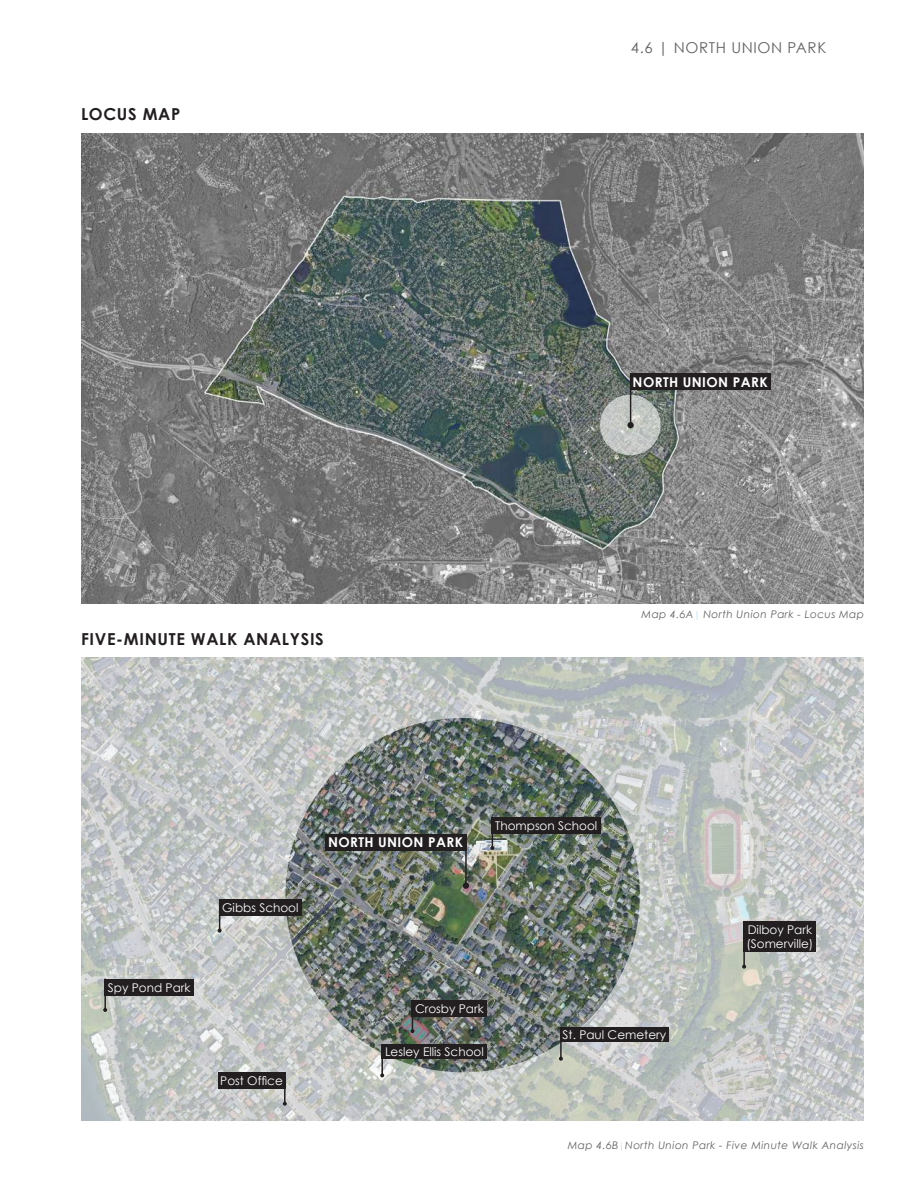
<style>
.page{position:relative;width:918px;height:1188px;background:#fff}
.page>*{position:absolute;margin:0;border:0;box-sizing:border-box;transform-origin:0 0}
.t1{font:700 16.5px "Century Gothic";letter-spacing:.04em;color:#231f20}
.t2{font:15px "Century Gothic";letter-spacing:.04em;color:#626363}
.t3{font:700 13.5px "Century Gothic";letter-spacing:.03em;color:#fff}
.t4{font:12px/14.4px "Century Gothic";color:#fff}
.t5{font:italic 10.5px "Century Gothic";letter-spacing:.04em;color:#626363}
.s1{font-style:normal;font-size:9px;color:#addce9}
</style>
<div class="page">
<img style="left:81px;top:133px;width:783px;height:471px">
<svg style="left:600px;top:395px;width:61px;height:60px;background:#c2c6c2"></svg>
<svg style="left:81px;top:657px;width:783px;height:464px;background:#acb2af"></svg>
<div style="left:630px;top:373px;width:141px;height:17px;background:#231f20"></div>
<hr style="left:630px;top:373px;width:1px;height:51px;background:#231f20">
<div style="left:627px;top:422px;width:7px;height:6px;background:#231f20;border-radius:50%"></div>
<div style="left:325px;top:834px;width:141px;height:17px;background:#231f20"></div>
<hr style="left:465px;top:834px;width:2px;height:51px;background:#231f20">
<svg style="left:463px;top:883px;width:6px;height:6px"></svg>
<div style="left:219px;top:899px;width:83px;height:17px;background:#231f20"></div>
<hr style="left:219px;top:899px;width:1px;height:32px;background:#231f20">
<svg style="left:218px;top:929px;width:4px;height:4px"></svg>
<div style="left:412px;top:1000px;width:75px;height:17px;background:#231f20"></div>
<hr style="left:412px;top:1000px;width:1px;height:31px;background:#231f20">
<svg style="left:410px;top:1029px;width:4px;height:4px"></svg>
<div style="left:104px;top:979px;width:90px;height:16px;background:#231f20"></div>
<hr style="left:104px;top:979px;width:2px;height:31px;background:#231f20">
<svg style="left:103px;top:1008px;width:4px;height:4px"></svg>
<div style="left:492px;top:817px;width:109px;height:16px;background:#231f20"></div>
<hr style="left:492px;top:817px;width:1px;height:31px;background:#231f20">
<svg style="left:490px;top:846px;width:4px;height:4px"></svg>
<div style="left:382px;top:1044px;width:105px;height:15px;background:#231f20"></div>
<hr style="left:381px;top:1044px;width:2px;height:32px;background:#231f20">
<div style="left:560px;top:1027px;width:109px;height:15px;background:#231f20"></div>
<hr style="left:560px;top:1027px;width:2px;height:32px;background:#231f20">
<svg style="left:559px;top:1057px;width:4px;height:4px"></svg>
<div style="left:218px;top:1072px;width:67px;height:17px;background:#231f20"></div>
<hr style="left:284px;top:1072px;width:2px;height:32px;background:#231f20">
<svg style="left:283px;top:1102px;width:4px;height:4px"></svg>
<div style="left:744px;top:921px;width:72px;height:31px;background:#231f20"></div>
<hr style="left:743px;top:935px;width:2px;height:32px;background:#231f20">
<svg style="left:742px;top:965px;width:4px;height:4px"></svg>
<h1 class="t1" style="left:81px;top:104px;width:101px">LOCUS MAP</h1>
<p class="t2" style="left:631px;top:39px;width:197px">4.6 | NORTH UNION PARK</p>
<p class="t3" style="left:633px;top:374px;width:137px">NORTH UNION PARK</p>
<h1 class="t1" style="left:81px;top:629px;width:244px">FIVE-MINUTE WALK ANALYSIS</h1>
<p class="t5" style="left:642px;top:608px;width:224px">Map 4.6A<span class="s1">|</span> North Union Park - Locus Map</p>
<p class="t4" style="left:108px;top:980px;width:84px">Spy Pond Park</p>
<p class="t4" style="left:222px;top:900px;width:78px">Gibbs School</p>
<p class="t4" style="left:220px;top:1074px;width:64px">Post Office</p>
<p class="t3" style="left:328px;top:834px;width:137px">NORTH UNION PARK</p>
<p class="t4" style="left:495px;top:818px;width:104px">Thompson School</p>
<p class="t4" style="left:415px;top:1001px;width:70px">Crosby Park</p>
<p class="t4" style="left:385px;top:1044px;width:100px">Lesley Ellis School</p>
<p class="t4" style="left:563px;top:1028px;width:105px">St. Paul Cemetery</p>
<p class="t4" style="left:746px;top:922px;width:69px">Dilboy Park (Somerville)</p>
<p class="t5" style="left:568px;top:1138px;width:298px">Map 4.6B<span class="s1">|</span>North Union Park - Five Minute Walk Analysis</p>
</div>
